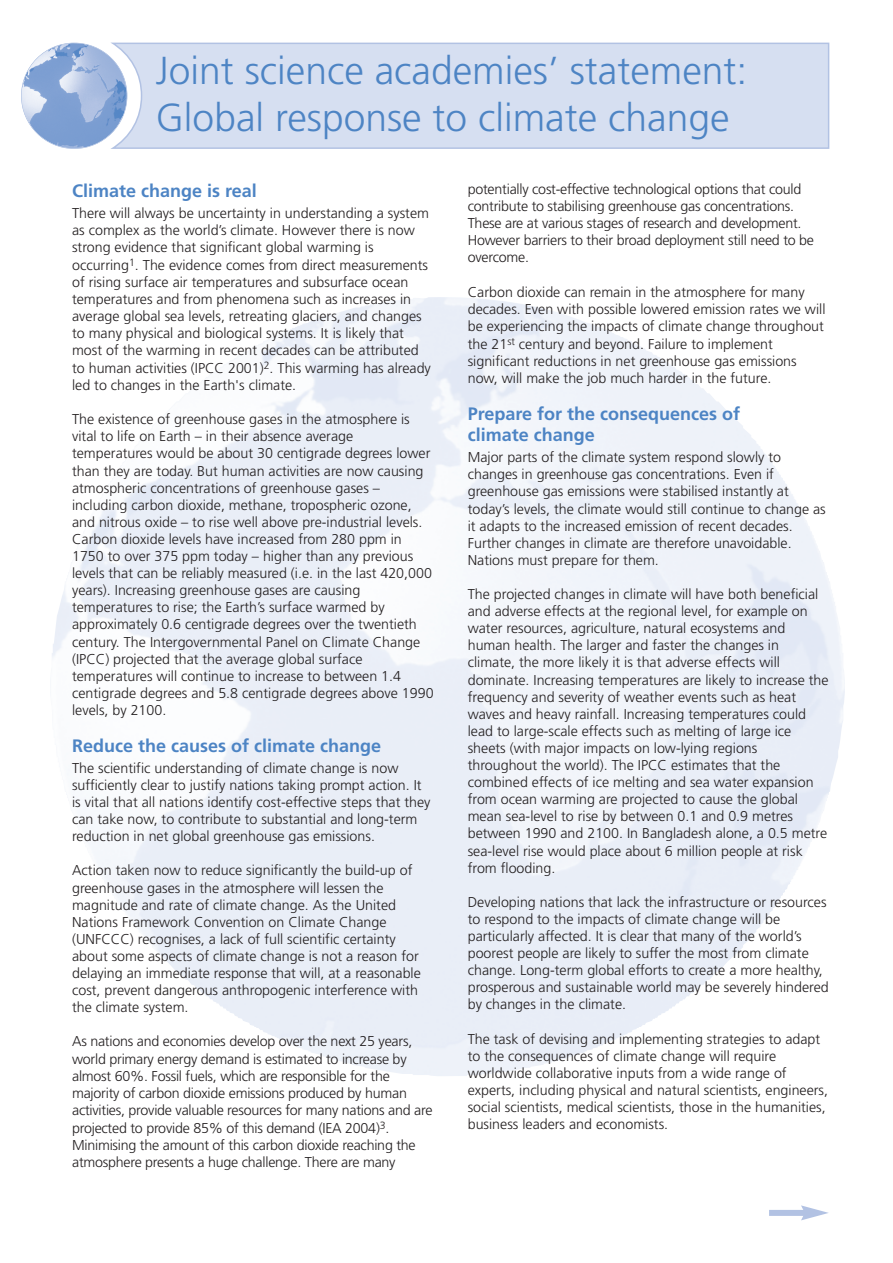
<style>
.page{position:relative;width:893px;height:1263px;background:#fff}
.page>*{position:absolute;margin:0;border:0;box-sizing:border-box;transform-origin:0 0}
.t1{font:300 39px/46.8px "Frutiger";color:#4d84c4}
.t2{font:700 18px/21.6px "Frutiger";color:#4d84c4}
.t3{font:300 14.25px/17.1px "Frutiger";color:#231f20}
</style>
<div class="page">
<img style="left:22px;top:43px;width:88px;height:105px">
<div style="left:110px;top:43px;width:719px;height:106px;background:#d6dff1"></div>
<div style="left:769px;top:1210px;width:37px;height:6px;background:#b2c2e3"></div>
<svg style="left:801px;top:1205px;width:27px;height:15px"></svg>
<h1 class="t1" style="left:156px;top:50px;width:593px">Joint science academies’ statement:<br>Global response to climate change</h1>
<p class="t2" style="left:72px;top:181px;width:186px">Climate change is real</p>
<p class="t3" style="left:72px;top:205px;width:360px">There will always be uncertainty in understanding a system as complex as the world’s climate. However there is now strong evidence that significant global warming is occurring<sup>1</sup>. The evidence comes from direct measurements of rising surface air temperatures and subsurface ocean temperatures and from phenomena such as increases in average global sea levels, retreating glaciers, and changes to many physical and biological systems. It is likely that most of the warming in recent decades can be attributed to human activities (IPCC 2001)<sup>2</sup>. This warming has already led to changes in the Earth's climate.</p>
<p class="t3" style="left:72px;top:412px;width:363px">The existence of greenhouse gases in the atmosphere is vital to life on Earth – in their absence average temperatures would be about 30 centigrade degrees lower than they are today. But human activities are now causing atmospheric concentrations of greenhouse gases – including carbon dioxide, methane, tropospheric ozone, and nitrous oxide – to rise well above pre-industrial levels.<br>Carbon dioxide levels have increased from 280 ppm in 1750 to over 375 ppm today – higher than any previous levels that can be reliably measured (i.e. in the last 420,000 years). Increasing greenhouse gases are causing temperatures to rise; the Earth’s surface warmed by approximately 0.6 centigrade degrees over the twentieth century. The Intergovernmental Panel on Climate Change (IPCC) projected that the average global surface temperatures will continue to increase to between 1.4 centigrade degrees and 5.8 centigrade degrees above 1990 levels, by 2100.</p>
<p class="t2" style="left:72px;top:736px;width:310px">Reduce the causes of climate change</p>
<p class="t3" style="left:72px;top:760px;width:360px">The scientific understanding of climate change is now sufficiently clear to justify nations taking prompt action. It is vital that all nations identify cost-effective steps that they can take now, to contribute to substantial and long-term reduction in net global greenhouse gas emissions.</p>
<p class="t3" style="left:72px;top:863px;width:350px">Action taken now to reduce significantly the build-up of greenhouse gases in the atmosphere will lessen the magnitude and rate of climate change. As the United Nations Framework Convention on Climate Change (UNFCCC) recognises, a lack of full scientific certainty about some aspects of climate change is not a reason for delaying an immediate response that will, at a reasonable cost, prevent dangerous anthropogenic interference with the climate system.</p>
<p class="t3" style="left:72px;top:1034px;width:362px">As nations and economies develop over the next 25 years, world primary energy demand is estimated to increase by almost 60%. Fossil fuels, which are responsible for the majority of carbon dioxide emissions produced by human activities, provide valuable resources for many nations and are projected to provide 85% of this demand (IEA 2004)<sup>3</sup>.<br>Minimising the amount of this carbon dioxide reaching the atmosphere presents a huge challenge. There are many</p>
<p class="t3" style="left:468px;top:182px;width:348px">potentially cost-effective technological options that could contribute to stabilising greenhouse gas concentrations.<br>These are at various stages of research and development.<br>However barriers to their broad deployment still need to be overcome.</p>
<p class="t3" style="left:468px;top:284px;width:359px">Carbon dioxide can remain in the atmosphere for many decades. Even with possible lowered emission rates we will be experiencing the impacts of climate change throughout the 21<sup>st</sup> century and beyond. Failure to implement significant reductions in net greenhouse gas emissions now, will make the job much harder in the future.</p>
<p class="t2" style="left:468px;top:404px;width:274px">Prepare for the consequences of climate change</p>
<p class="t3" style="left:468px;top:450px;width:359px">Major parts of the climate system respond slowly to changes in greenhouse gas concentrations. Even if greenhouse gas emissions were stabilised instantly at today’s levels, the climate would still continue to change as it adapts to the increased emission of recent decades.<br>Further changes in climate are therefore unavoidable.<br>Nations must prepare for them.</p>
<p class="t3" style="left:468px;top:587px;width:362px">The projected changes in climate will have both beneficial and adverse effects at the regional level, for example on water resources, agriculture, natural ecosystems and human health. The larger and faster the changes in climate, the more likely it is that adverse effects will dominate. Increasing temperatures are likely to increase the frequency and severity of weather events such as heat waves and heavy rainfall. Increasing temperatures could lead to large-scale effects such as melting of large ice sheets (with major impacts on low-lying regions throughout the world). The IPCC estimates that the combined effects of ice melting and sea water expansion from ocean warming are projected to cause the global mean sea-level to rise by between 0.1 and 0.9 metres between 1990 and 2100. In Bangladesh alone, a 0.5 metre sea-level rise would place about 6 million people at risk from flooding.</p>
<p class="t3" style="left:468px;top:894px;width:362px">Developing nations that lack the infrastructure or resources to respond to the impacts of climate change will be particularly affected. It is clear that many of the world’s poorest people are likely to suffer the most from climate change. Long-term global efforts to create a more healthy, prosperous and sustainable world may be severely hindered by changes in the climate.</p>
<p class="t3" style="left:468px;top:1031px;width:362px">The task of devising and implementing strategies to adapt to the consequences of climate change will require worldwide collaborative inputs from a wide range of experts, including physical and natural scientists, engineers, social scientists, medical scientists, those in the humanities, business leaders and economists.</p>
</div>
